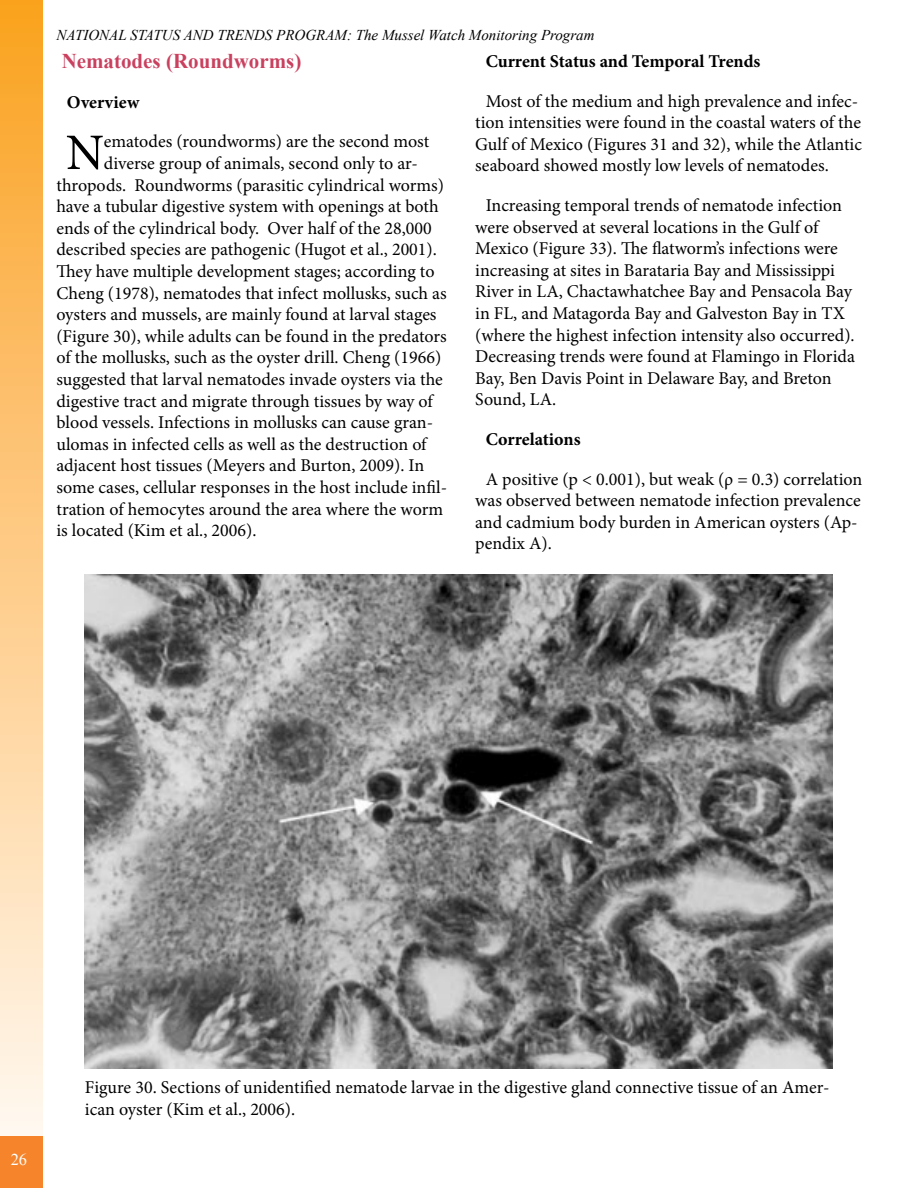
<style>
.page{position:relative;width:918px;height:1188px;background:#fff}
.page>*{position:absolute;margin:0;border:0;box-sizing:border-box;transform-origin:0 0}
.t1{font:51.3px "Minion Pro";color:#000}
.t2{font:700 21px "Times New Roman";color:#c9415f}
.t3{font:18px/21.6px "Minion Pro";color:#000}
.t4{font:700 18px "Minion Pro";letter-spacing:-.005em;color:#000}
.t5{font:16.5px "Times New Roman";color:#fff}
.t6{font:italic 15px "Times New Roman";color:#000}
</style>
<div class="page">
<div style="left:0;top:0;width:42px;height:1186px;background:linear-gradient(to bottom,#fba221,#fffbf9)"></div>
<img style="left:85px;top:575px;width:747px;height:494px">
<div style="left:0;top:1136px;width:42px;height:52px;background:#f6842b"></div>
<p class="t6" style="left:56px;top:25px;width:540px">NATIONAL STATUS AND TRENDS PROGRAM: The Mussel Watch Monitoring Program</p>
<p class="t2" style="left:62px;top:47px;width:241px">Nematodes (Roundworms)</p>
<p class="t4" style="left:67px;top:89px;width:74px">Overview</p>
<p class="t1" style="left:66px;top:118px;width:40px">N</p>
<p class="t3" style="left:104px;top:131px;width:327px">ematodes (roundworms) are the second most</p>
<p class="t4" style="left:486px;top:49px;width:276px">Current Status and Temporal Trends</p>
<p class="t3" style="left:475px;top:90px;width:388px;text-indent:10px">Most of the medium and high prevalence and infec&shy;tion intensities were found in the coastal waters of the Gulf of Mexico (Figures 31 and 32), while the Atlantic seaboard showed mostly low levels of nematodes.</p>
<p class="t3" style="left:475px;top:195px;width:381px;text-indent:10px">Increasing temporal trends of nematode infection were observed at several locations in the Gulf of Mexico (Figure 33). The flatworm’s infections were increasing at sites in Barataria Bay and Mississippi River in LA, Chactawhatchee Bay and Pensacola Bay in FL, and Matagorda Bay and Galveston Bay in TX (where the highest infection intensity also occurred).<br>Decreasing trends were found at Flamingo in Florida Bay, Ben Davis Point in Delaware Bay, and Breton Sound, LA.</p>
<p class="t4" style="left:486px;top:427px;width:96px">Correlations</p>
<p class="t3" style="left:475px;top:468px;width:389px;text-indent:10px">A positive (p &lt; 0.001), but weak (ρ = 0.3) correlation was observed between nematode infection prevalence and cadmium body burden in American oysters (Ap&shy;pendix A).</p>
<p class="t3" style="left:104px;top:153px;width:314px">diverse group of animals, second only to ar-</p>
<p class="t3" style="left:56px;top:174px;width:389px">thropods. Roundworms (parasitic cylindrical worms)</p>
<p class="t3" style="left:56px;top:196px;width:384px">have a tubular digestive system with openings at both</p>
<p class="t3" style="left:56px;top:217px;width:377px">ends of the cylindrical body. Over half of the 28,000</p>
<p class="t3" style="left:56px;top:239px;width:382px">described species are pathogenic (Hugot et al., 2001).</p>
<p class="t3" style="left:56px;top:261px;width:380px">They have multiple development stages; according to</p>
<p class="t3" style="left:56px;top:282px;width:392px">Cheng (1978), nematodes that infect mollusks, such as</p>
<p class="t3" style="left:56px;top:304px;width:382px">oysters and mussels, are mainly found at larval stages</p>
<p class="t3" style="left:56px;top:325px;width:392px">(Figure 30), while adults can be found in the predators</p>
<p class="t3" style="left:56px;top:347px;width:386px">of the mollusks, such as the oyster drill. Cheng (1966)</p>
<p class="t3" style="left:56px;top:369px;width:388px">suggested that larval nematodes invade oysters via the</p>
<p class="t3" style="left:56px;top:390px;width:378px">digestive tract and migrate through tissues by way of</p>
<p class="t3" style="left:56px;top:412px;width:377px">blood vessels. Infections in mollusks can cause gran-</p>
<p class="t3" style="left:56px;top:433px;width:372px">ulomas in infected cells as well as the destruction of</p>
<p class="t3" style="left:56px;top:455px;width:369px">adjacent host tissues (Meyers and Burton, 2009). In</p>
<p class="t3" style="left:56px;top:477px;width:391px">some cases, cellular responses in the host include infil-</p>
<p class="t3" style="left:56px;top:498px;width:388px">tration of hemocytes around the area where the worm</p>
<p class="t3" style="left:56px;top:520px;width:202px">is located (Kim et al., 2006).</p>
<p class="t5" style="left:11px;top:1148px;width:18px">26</p>
<p class="t3" style="left:85px;top:1077px;width:745px">Figure 30. Sections of unidentified nematode larvae in the digestive gland connective tissue of an Amer&shy;ican oyster (Kim et al., 2006).</p>
</div>
